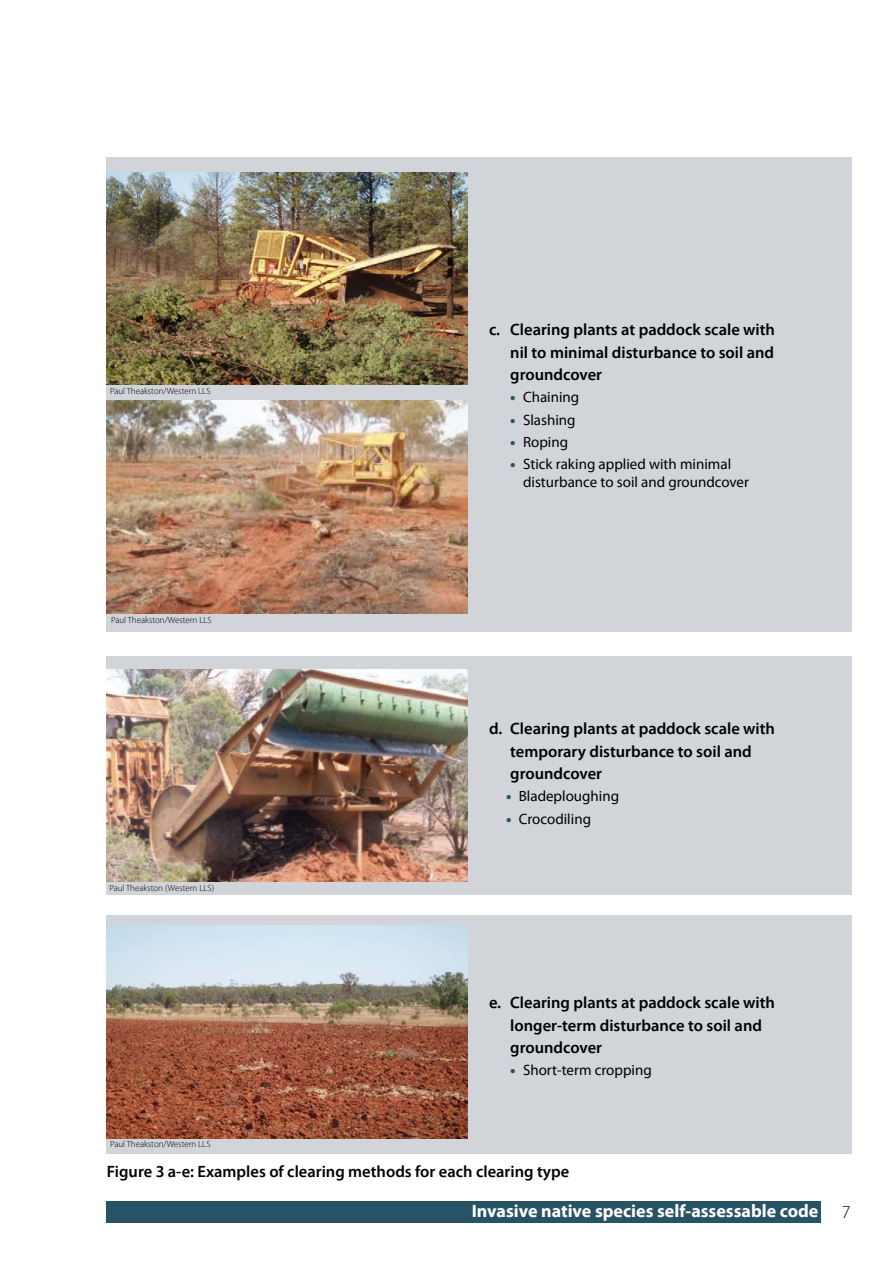
<style>
.page{position:relative;width:893px;height:1263px;background:#fff}
.page>*{position:absolute;margin:0;border:0;box-sizing:border-box;transform-origin:0 0}
.t1{font:700 18px "Myriad Pro";color:#fff}
.t2{font:300 18px "Myriad Pro";color:#000}
.t3{font:600 16.5px/22.5px "Myriad Pro";color:#000}
.t4{font:15px/18px "Myriad Pro";color:#000}
.t5{font:300 9px "Myriad Pro";color:#000}
.s1{font-weight:900;color:#285364}
</style>
<div class="page">
<div style="left:106px;top:1201px;width:715px;height:21px;background:#285364"></div>
<div style="left:107px;top:656px;width:745px;height:238px;background:#d1d4d9"></div>
<div style="left:107px;top:915px;width:745px;height:238px;background:#d1d4d9"></div>
<div style="left:106px;top:157px;width:745px;height:474px;background:#d1d4d9"></div>
<img style="left:106px;top:172px;width:362px;height:213px">
<img style="left:106px;top:401px;width:362px;height:212px">
<img style="left:106px;top:669px;width:362px;height:213px">
<img style="left:107px;top:926px;width:361px;height:212px">
<p class="t5" style="left:110px;top:386px;width:102px">Paul Theakston/Western LLS</p>
<p class="t5" style="left:111px;top:615px;width:102px">Paul Theakston/Western LLS</p>
<p class="t5" style="left:109px;top:883px;width:106px">Paul Theakston (Western LLS)</p>
<p class="t5" style="left:110px;top:1139px;width:102px">Paul Theakston/Western LLS</p>
<p class="t3" style="left:510px;top:318px;width:266px;text-align:justify;text-indent:-21px">c. Clearing plants at paddock scale with nil to minimal disturbance to soil and groundcover</p>
<p class="t4" style="left:510px;top:389px;width:71px"><span class="s1">•</span> Chaining</p>
<p class="t4" style="left:510px;top:411px;width:67px"><span class="s1">•</span> Slashing</p>
<p class="t4" style="left:510px;top:433px;width:59px"><span class="s1">•</span> Roping</p>
<p class="t4" style="left:523px;top:455px;width:227px;text-indent:-13px"><span class="s1">•</span> Stick raking applied with minimal disturbance to soil and groundcover</p>
<p class="t3" style="left:510px;top:717px;width:266px;text-indent:-21px">d. Clearing plants at paddock scale with temporary disturbance to soil and groundcover</p>
<p class="t4" style="left:506px;top:787px;width:115px"><span class="s1">•</span> Bladeploughing</p>
<p class="t4" style="left:506px;top:810px;width:87px"><span class="s1">•</span> Crocodiling</p>
<p class="t3" style="left:510px;top:991px;width:266px;text-indent:-21px">e. Clearing plants at paddock scale with longer-term disturbance to soil and groundcover</p>
<p class="t4" style="left:510px;top:1062px;width:143px"><span class="s1">•</span> Short-term cropping</p>
<p class="t3" style="left:107px;top:1159px;width:464px">Figure 3 a-e: Examples of clearing methods for each clearing type</p>
<p class="t1" style="left:472px;top:1201px;width:348px">Invasive native species self-assessable code</p>
<p class="t2" style="left:842px;top:1202px;width:10px">7</p>
</div>
